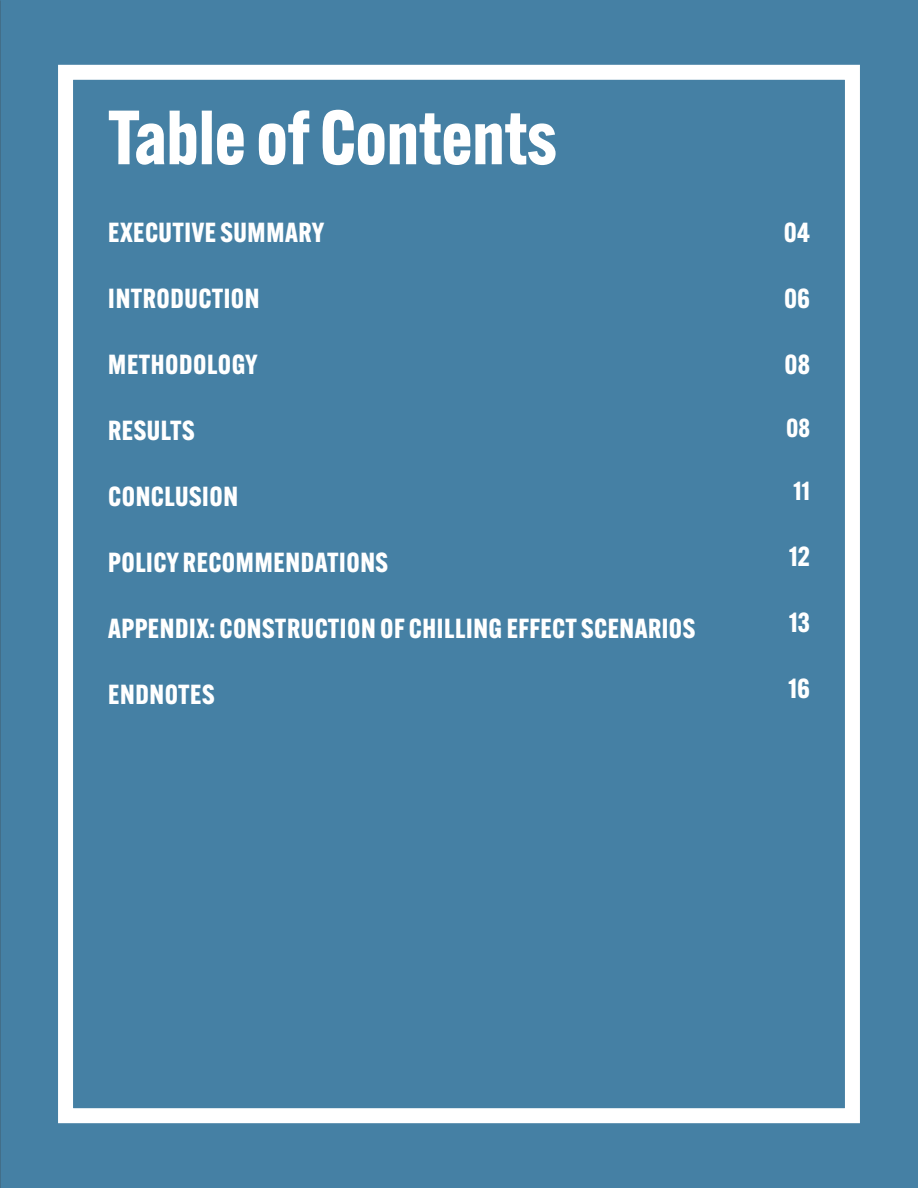
<style>
.page{position:relative;width:918px;height:1188px;background:#4580a4}
.page>*{position:absolute;margin:0;border:0;box-sizing:border-box;transform-origin:0 0}
.t1{font:700 75px "Alternate Gothic ATF";color:#fff}
.t2{font:700 27px "Alternate Gothic ATF";letter-spacing:.02em;color:#fff}
.t3{font:700 25.5px "Alternate Gothic ATF";color:#fff}
</style>
<div class="page">
<div style="left:58px;top:65px;width:802px;height:1058px;border:15px solid #fff"></div>
<h1 class="t1" style="left:108px;top:90px;width:450px">Table of Contents</h1>
<p class="t2" style="left:108px;top:215px;width:217px">EXECUTIVE SUMMARY</p>
<p class="t2" style="left:784px;top:215px;width:28px">04</p>
<p class="t2" style="left:108px;top:281px;width:153px">INTRODUCTION</p>
<p class="t2" style="left:784px;top:281px;width:27px">06</p>
<p class="t2" style="left:108px;top:347px;width:151px">METHODOLOGY</p>
<p class="t2" style="left:785px;top:347px;width:27px">08</p>
<p class="t2" style="left:108px;top:413px;width:88px">RESULTS</p>
<p class="t3" style="left:786px;top:412px;width:25px">08</p>
<p class="t2" style="left:108px;top:479px;width:131px">CONCLUSION</p>
<p class="t3" style="left:794px;top:475px;width:18px">11</p>
<p class="t2" style="left:108px;top:545px;width:281px">POLICY RECOMMENDATIONS</p>
<p class="t2" style="left:789px;top:539px;width:22px">12</p>
<p class="t2" style="left:108px;top:611px;width:589px">APPENDIX: CONSTRUCTION OF CHILLING EFFECT SCENARIOS</p>
<p class="t2" style="left:789px;top:605px;width:22px">13</p>
<p class="t2" style="left:108px;top:677px;width:108px">ENDNOTES</p>
<p class="t2" style="left:789px;top:671px;width:23px">16</p>
</div>
